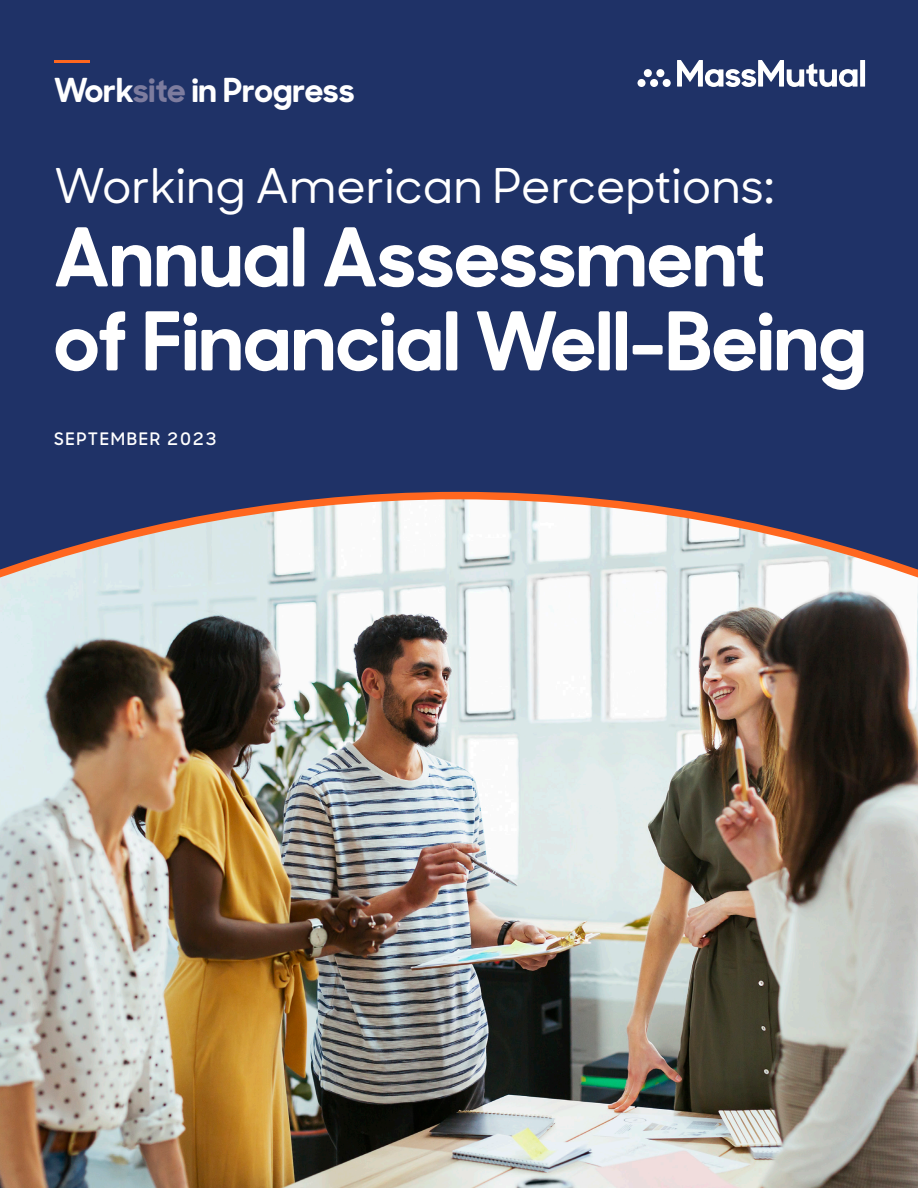
<style>
.page{position:relative;width:918px;height:1188px;background:#1f3267}
.page>*{position:absolute;margin:0;border:0;box-sizing:border-box;transform-origin:0 0}
.TITLES_NEW{font:700 81px/84px "MM Sharp Sans";color:#fff}
.TITLES_NEW-2{font:500 48px "MM Sharp Sans";color:#fff}
.TITLES_NEW-3{font:700 33.15px "MM Sharp Sans";color:#fff}
.TITLES_NEW-4{font:600 17.25px "MM Sharp Sans";letter-spacing:.1em;color:#fff}
.s1{color:#7d7c9e}
</style>
<div class="page">
<img style="left:0;top:492px;width:918px;height:696px">
<div style="left:860px;top:60px;width:5px;height:27px;background:#fff"></div>
<svg style="left:677px;top:60px;width:181px;height:27px"></svg>
<div style="left:663px;top:79px;width:8px;height:8px;background:#fff;border-radius:50%"></div>
<div style="left:650px;top:79px;width:8px;height:8px;background:#fff;border-radius:50%"></div>
<div style="left:638px;top:79px;width:8px;height:8px;background:#fff;border-radius:50%"></div>
<div style="left:656px;top:69px;width:8px;height:8px;background:#fff;border-radius:50%"></div>
<div style="left:644px;top:69px;width:8px;height:8px;background:#fff;border-radius:50%"></div>
<hr style="left:54px;top:60px;width:36px;height:3px;background:#ff671f">
<p class="TITLES_NEW-3" style="left:54px;top:63px;width:302px">Work<span class="s1">site</span> in Progress</p>
<p class="TITLES_NEW-2" style="left:54px;top:151px;width:722px">Working American Perceptions:</p>
<p class="TITLES_NEW" style="left:54px;top:208px;width:814px">Annual Assessment<br>of Financial Well-Being</p>
<p class="TITLES_NEW-4" style="left:54px;top:425px;width:164px">SEPTEMBER 2023</p>
</div>
